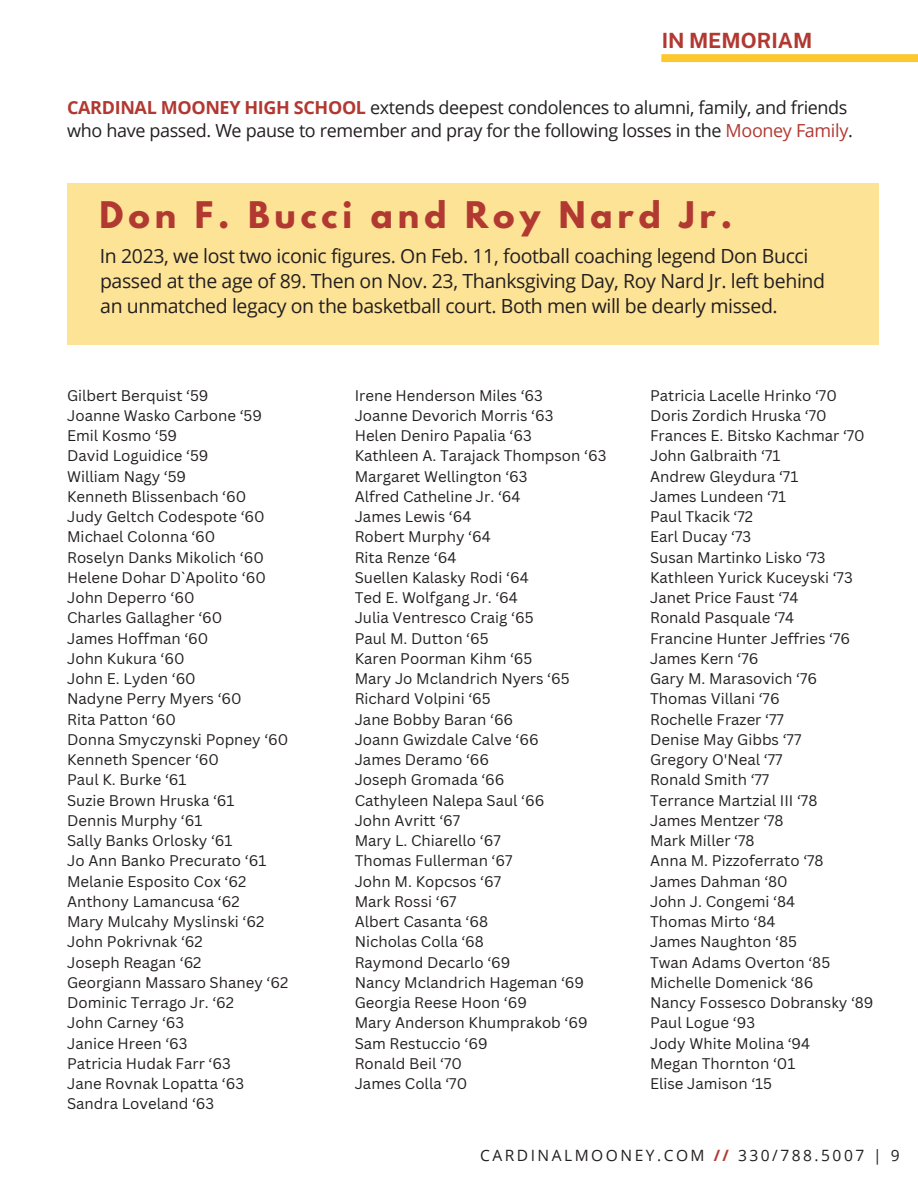
<style>
.page{position:relative;width:918px;height:1188px;background:#fff}
.page>*{position:absolute;margin:0;border:0;box-sizing:border-box;transform-origin:0 0}
.t1{font:700 32.55px "League Spartan";letter-spacing:.15em;color:#b13932}
.t2{font:700 21px "Public Sans";color:#b13932}
.t3{font:19.5px/24.8px "Open Sans";letter-spacing:-.02em;color:#231f20}
.t4{font:18px/22.5px "Open Sans";letter-spacing:-.02em;color:#231f20}
.t5{font:15.6px "Open Sans";letter-spacing:.16em;color:#231f20}
.t6{font:15px/20.2px "Canva Sans";color:#231f20}
.s1{font-weight:700;color:#b13932}
.s2{color:#b13932}
</style>
<div class="page">
<div style="left:661px;top:54px;width:257px;height:8px;background:#fcc82e"></div>
<div style="left:67px;top:183px;width:812px;height:162px;background:#fde396"></div>
<h2 class="t2" style="left:662px;top:26px;width:152px">IN MEMORIAM</h2>
<p class="t4" style="left:67px;top:96px;width:787px"><span class="s1">CARDINAL MOONEY HIGH SCHOOL</span> extends deepest condolences to alumni, family, and friends who have passed. We pause to remember and pray for the following losses in the <span class="s2">Mooney Family</span>.</p>
<h1 class="t1" style="left:100px;top:190px;width:634px">Don F. Bucci and Roy Nard Jr.</h1>
<p class="t3" style="left:100px;top:243px;width:727px">In 2023, we lost two iconic figures. On Feb. 11, football coaching legend Don Bucci passed at the age of 89. Then on Nov. 23, Thanksgiving Day, Roy Nard Jr. left behind an unmatched legacy on the basketball court. Both men will be dearly missed.</p>
<p class="t6" style="left:67px;top:385px;width:223px">Gilbert Berquist ‘59<br>Joanne Wasko Carbone ‘59<br>Emil Kosmo ‘59<br>David Loguidice ‘59<br>William Nagy ‘59<br>Kenneth Blissenbach ‘60<br>Judy Geltch Codespote ‘60<br>Michael Colonna ‘60<br>Roselyn Danks Mikolich ‘60<br>Helene Dohar D`Apolito ‘60<br>John Deperro ‘60<br>Charles Gallagher ‘60<br>James Hoffman ‘60<br>John Kukura ‘60<br>John E. Lyden ‘60<br>Nadyne Perry Myers ‘60<br>Rita Patton ‘60<br>Donna Smyczynski Popney ‘60<br>Kenneth Spencer ‘60<br>Paul K. Burke ‘61<br>Suzie Brown Hruska ‘61<br>Dennis Murphy ‘61<br>Sally Banks Orlosky ‘61<br>Jo Ann Banko Precurato ‘61<br>Melanie Esposito Cox ‘62<br>Anthony Lamancusa ‘62<br>Mary Mulcahy Myslinski ‘62<br>John Pokrivnak ‘62<br>Joseph Reagan ‘62<br>Georgiann Massaro Shaney ‘62<br>Dominic Terrago Jr. ‘62<br>John Carney ‘63<br>Janice Hreen ‘63<br>Patricia Hudak Farr ‘63<br>Jane Rovnak Lopatta ‘63<br>Sandra Loveland ‘63</p>
<p class="t6" style="left:355px;top:385px;width:253px">Irene Henderson Miles ‘63<br>Joanne Devorich Morris ‘63<br>Helen Deniro Papalia ‘63<br>Kathleen A. Tarajack Thompson ‘63<br>Margaret Wellington ‘63<br>Alfred Catheline Jr. ‘64<br>James Lewis ‘64<br>Robert Murphy ‘64<br>Rita Renze ‘64<br>Suellen Kalasky Rodi ‘64<br>Ted E. Wolfgang Jr. ‘64<br>Julia Ventresco Craig ‘65<br>Paul M. Dutton ‘65<br>Karen Poorman Kihm ‘65<br>Mary Jo Mclandrich Nyers ‘65<br>Richard Volpini ‘65<br>Jane Bobby Baran ‘66<br>Joann Gwizdale Calve ‘66<br>James Deramo ‘66<br>Joseph Gromada ‘66<br>Cathyleen Nalepa Saul ‘66<br>John Avritt ‘67<br>Mary L. Chiarello ‘67<br>Thomas Fullerman ‘67<br>John M. Kopcsos ‘67<br>Mark Rossi ‘67<br>Albert Casanta ‘68<br>Nicholas Colla ‘68<br>Raymond Decarlo ‘69<br>Nancy Mclandrich Hageman ‘69<br>Georgia Reese Hoon ‘69<br>Mary Anderson Khumprakob ‘69<br>Sam Restuccio ‘69<br>Ronald Beil ‘70<br>James Colla ‘70</p>
<p class="t6" style="left:650px;top:385px;width:225px">Patricia Lacelle Hrinko ‘70<br>Doris Zordich Hruska ‘70<br>Frances E. Bitsko Kachmar ‘70<br>John Galbraith ‘71<br>Andrew Gleydura ‘71<br>James Lundeen ‘71<br>Paul Tkacik ‘72<br>Earl Ducay ‘73<br>Susan Martinko Lisko ‘73<br>Kathleen Yurick Kuceyski ‘73<br>Janet Price Faust ‘74<br>Ronald Pasquale ‘74<br>Francine Hunter Jeffries ‘76<br>James Kern ‘76<br>Gary M. Marasovich ‘76<br>Thomas Villani ‘76<br>Rochelle Frazer ‘77<br>Denise May Gibbs ‘77<br>Gregory O'Neal ‘77<br>Ronald Smith ‘77<br>Terrance Martzial III ‘78<br>James Mentzer ‘78<br>Mark Miller ‘78<br>Anna M. Pizzoferrato ‘78<br>James Dahman ‘80<br>John J. Congemi ‘84<br>Thomas Mirto ‘84<br>James Naughton ‘85<br>Twan Adams Overton ‘85<br>Michelle Domenick ‘86<br>Nancy Fossesco Dobransky ‘89<br>Paul Logue ‘93<br>Jody White Molina ‘94<br>Megan Thornton ‘01<br>Elise Jamison ‘15</p>
<p class="t5" style="left:480px;top:1145px;width:421px">CARDINALMOONEY.COM <span class="s1">//</span> 330/788.5007 | 9</p>
</div>
